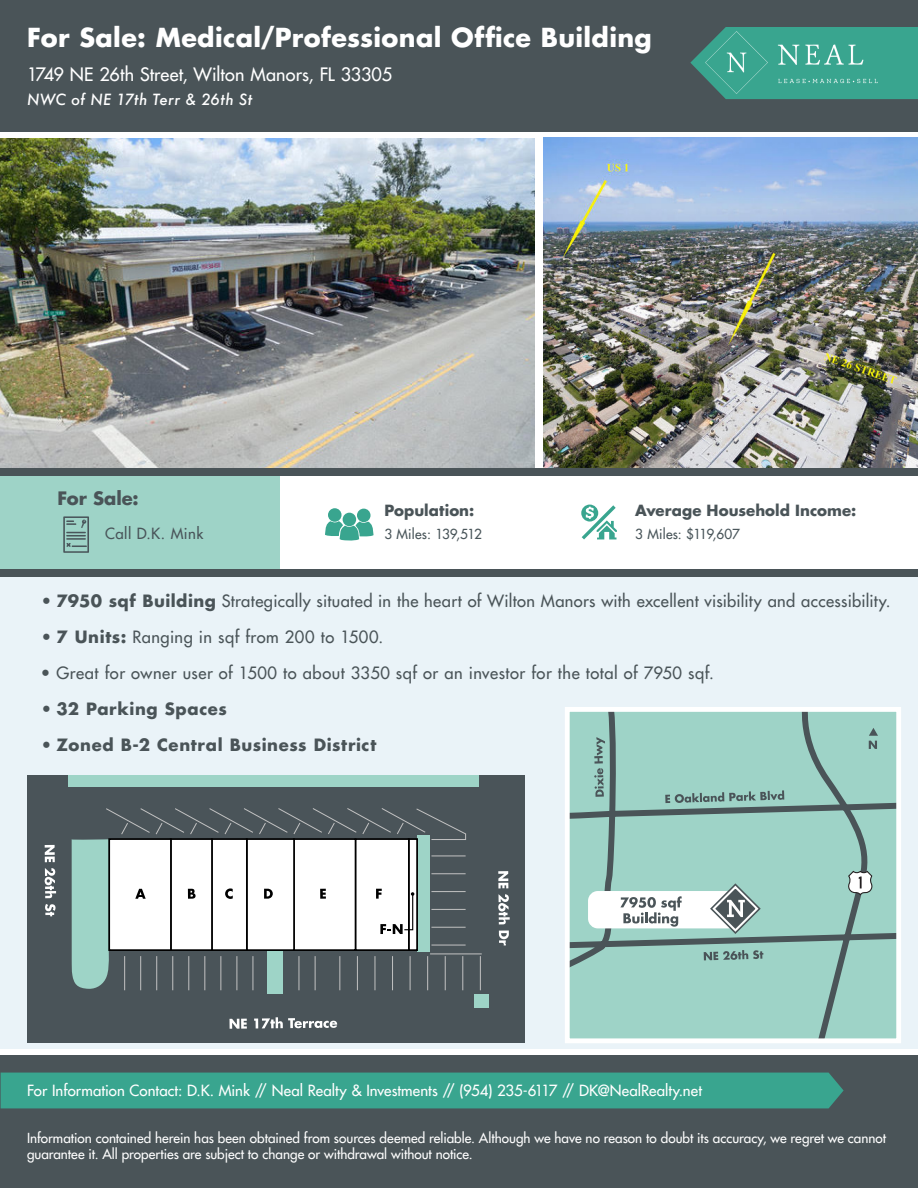
<style>
.page{position:relative;width:918px;height:1188px;background:#fff}
.page>*{position:absolute;margin:0;border:0;box-sizing:border-box;transform-origin:0 0}
.t1{font:700 25.5px "Futura LT";letter-spacing:.015em;color:#fff}
.t2{font:18px "Futura LT";letter-spacing:.005em;color:#fff}
.t3{font:700 18px "Futura LT";letter-spacing:-.005em;color:#4a5458}
.t4{font:16.5px "Futura LT";letter-spacing:.025em;color:#4a5458}
.t5{font:700 16.5px "Futura LT";letter-spacing:.035em;color:#4a5458}
.t6{font:15px "Futura LT";letter-spacing:.005em;color:#fff}
.t7{font:700 15px "Futura LT";letter-spacing:.005em;color:#4a5458}
.t8{font:italic 500 15px "Futura";letter-spacing:.03em;color:#fff}
.t9{font:15px "Futura LT";letter-spacing:.03em;color:#49555a}
.t10{font:13.5px/16.2px "Futura LT";color:#fff}
.t11{font:13.5px "Futura LT";letter-spacing:.005em;color:#49555a}
.s1{font-weight:700}
</style>
<div class="page">
<div style="left:0;top:576px;width:918px;height:510px;background:#eaf3f8"></div>
<svg style="left:571px;top:713px;width:324px;height:324px;background:#97c9be"></svg>
<svg style="left:869px;top:728px;width:9px;height:21px"></svg>
<div style="left:588px;top:891px;width:150px;height:37px;background:#fff;border-radius:10px"></div>
<svg style="left:710px;top:883px;width:51px;height:51px"></svg>
<svg style="left:620px;top:896px;width:62px;height:31px"></svg>
<svg style="left:704px;top:950px;width:59px;height:10px"></svg>
<svg style="left:665px;top:790px;width:119px;height:13px;background:#83aba4"></svg>
<svg style="left:594px;top:737px;width:11px;height:60px"></svg>
<svg style="left:847px;top:870px;width:27px;height:26px"></svg>
<div style="left:565px;top:707px;width:336px;height:336px;border:5px solid #fff"></div>
<img style="left:0;top:138px;width:535px;height:331px">
<div style="left:0;top:475px;width:280px;height:99px;background:#9ed3c7"></div>
<div style="left:0;top:0;width:918px;height:135px;background:#4a5458"></div>
<div style="left:0;top:132px;width:918px;height:6px;background:#fff"></div>
<svg style="left:690px;top:27px;width:228px;height:72px"></svg>
<img style="left:706px;top:31px;width:173px;height:63px">
<div style="left:0;top:1049px;width:918px;height:139px;background:#4a5458"></div>
<div style="left:1px;top:1073px;width:843px;height:35px;background:#39a58f"></div>
<div style="left:0;top:1049px;width:918px;height:6px;background:#fff"></div>
<div style="left:0;top:569px;width:918px;height:7px;background:#4a5458"></div>
<svg style="left:63px;top:516px;width:26px;height:37px"></svg>
<div style="left:27px;top:776px;width:497px;height:267px;background:#4a5459"></div>
<div style="left:68px;top:776px;width:410px;height:11px;background:#9ed4c7"></div>
<div style="left:268px;top:949px;width:15px;height:45px;background:#9ed4c7"></div>
<svg style="left:124px;top:813px;width:358px;height:178px"></svg>
<div style="left:474px;top:994px;width:15px;height:14px;background:#9ed4c7"></div>
<svg style="left:498px;top:871px;width:10px;height:17px"></svg>
<svg style="left:498px;top:894px;width:12px;height:30px"></svg>
<svg style="left:499px;top:931px;width:10px;height:14px"></svg>
<svg style="left:230px;top:1019px;width:17px;height:10px"></svg>
<svg style="left:254px;top:1017px;width:83px;height:11px"></svg>
<svg style="left:45px;top:845px;width:10px;height:17px"></svg>
<svg style="left:45px;top:868px;width:11px;height:30px"></svg>
<svg style="left:45px;top:904px;width:11px;height:12px"></svg>
<svg style="left:71px;top:808px;width:355px;height:181px"></svg>
<svg style="left:582px;top:505px;width:35px;height:34px"></svg>
<div style="left:343px;top:513px;width:13px;height:13px;background:#39a58f;border-radius:50%"></div>
<div style="left:357px;top:509px;width:14px;height:13px;background:#39a58f;border-radius:50%"></div>
<div style="left:328px;top:508px;width:14px;height:14px;background:#39a58f;border-radius:50%"></div>
<svg style="left:325px;top:521px;width:49px;height:20px"></svg>
<img style="left:542px;top:138px;width:376px;height:331px">
<div style="left:0;top:469px;width:918px;height:7px;background:#4a5458"></div>
<p class="t1" style="left:27px;top:21px;width:626px">For Sale: Medical/Professional Office Building</p>
<p class="t2" style="left:27px;top:63px;width:367px">1749 NE 26th Street, Wilton Manors, FL 33305</p>
<p class="t8" style="left:27px;top:89px;width:227px">NWC of NE 17th Terr &amp; 26th St</p>
<p class="t3" style="left:58px;top:486px;width:83px">For Sale:</p>
<p class="t9" style="left:105px;top:523px;width:100px">Call D.K. Mink</p>
<p class="t7" style="left:384px;top:500px;width:91px">Population:</p>
<p class="t11" style="left:384px;top:525px;width:99px">3 Miles: 139,512</p>
<p class="t7" style="left:635px;top:500px;width:223px">Average Household Income:</p>
<p class="t11" style="left:635px;top:525px;width:106px">3 Miles: $119,607</p>
<p class="t4" style="left:41px;top:590px;width:851px"><span class="s1">• 7950 sqf Building</span> Strategically situated in the heart of Wilton Manors with excellent visibility and accessibility.</p>
<p class="t4" style="left:41px;top:626px;width:344px"><span class="s1">• 7 Units:</span> Ranging in sqf from 200 to 1500.</p>
<p class="t4" style="left:41px;top:662px;width:675px">• Great for owner user of 1500 to about 3350 sqf or an investor for the total of 7950 sqf.</p>
<p class="t5" style="left:41px;top:698px;width:188px">• 32 Parking Spaces</p>
<p class="t5" style="left:41px;top:734px;width:337px">• Zoned B-2 Central Business District</p>
<p class="t6" style="left:27px;top:1081px;width:677px">For Information Contact: D.K. Mink // Neal Realty &amp; Investments // (954) 235-6117 // DK@NealRealty.net</p>
<p class="t10" style="left:27px;top:1130px;width:861px">Information contained herein has been obtained from sources deemed reliable. Although we have no reason to doubt its accuracy, we regret we cannot guarantee it. All properties are subject to change or withdrawal without notice.</p>
</div>
